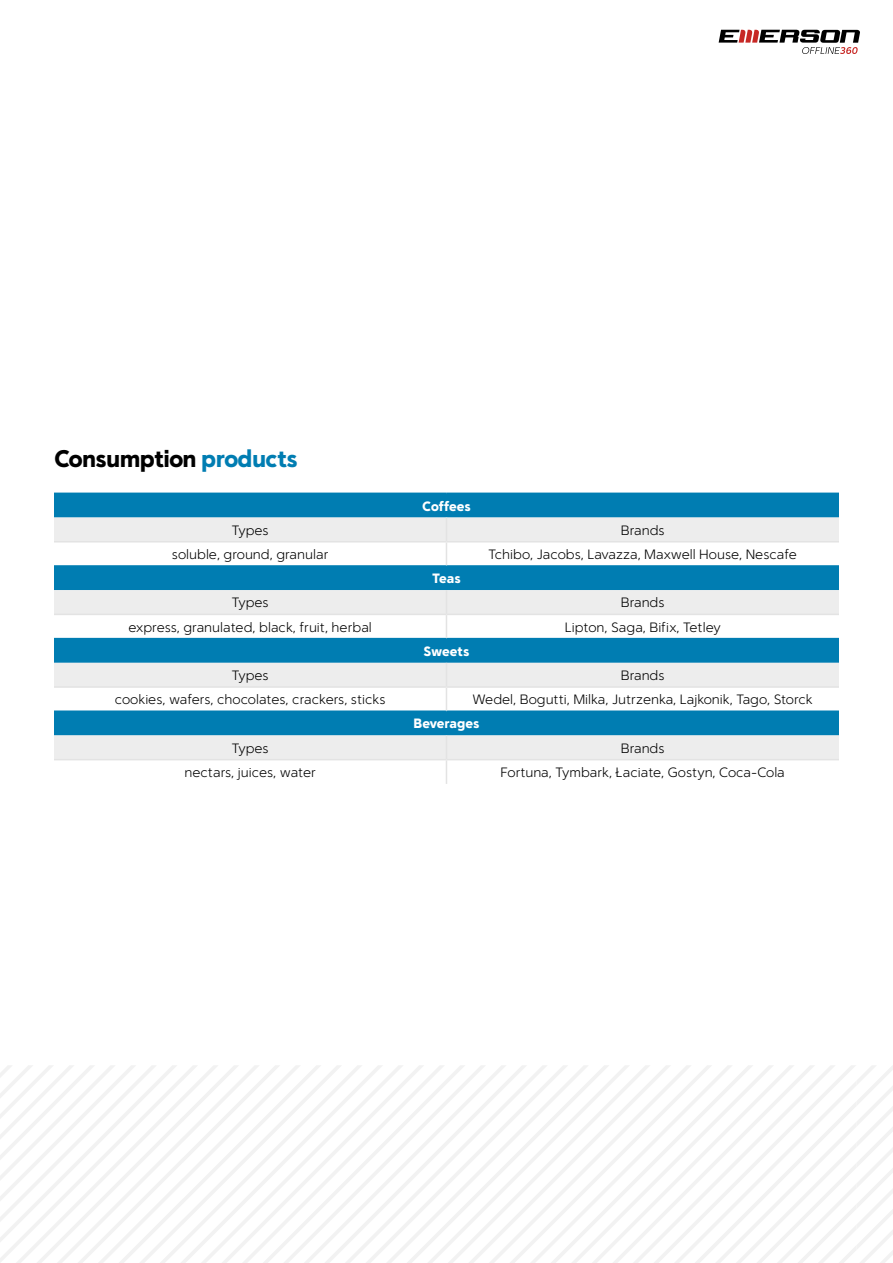
<style>
.page{position:relative;width:893px;height:1263px;background:#fff}
.page>*{position:absolute;margin:0;border:0;box-sizing:border-box;transform-origin:0 0}
.t1{font:900 24px "Simple Sans";letter-spacing:-.025em;color:#000}
.t2{font:300 13.5px "Simple Sans";color:#000}
.t3{font:900 13.5px "Simple Sans";color:#fff}
.s1{color:#007db2}
</style>
<div class="page">
<svg style="left:0;top:1066px;width:893px;height:197px"></svg>
<svg style="left:719px;top:30px;width:141px;height:24px"></svg>
<div style="left:54px;top:494px;width:785px;height:241px;background:#007db2"></div>
<hr style="left:54px;top:493px;width:392px;height:1px;background:#007db2">
<hr style="left:446px;top:493px;width:393px;height:1px;background:#007db2">
<hr style="left:54px;top:565px;width:392px;height:2px;background:#007db2">
<hr style="left:446px;top:565px;width:393px;height:2px;background:#007db2">
<hr style="left:54px;top:710px;width:392px;height:2px;background:#007db2">
<hr style="left:446px;top:710px;width:393px;height:2px;background:#007db2">
<svg style="left:54px;top:517px;width:785px;height:49px"></svg>
<svg style="left:54px;top:590px;width:785px;height:49px"></svg>
<svg style="left:54px;top:663px;width:785px;height:48px"></svg>
<svg style="left:54px;top:735px;width:785px;height:49px"></svg>
<hr style="left:54px;top:541px;width:392px;height:1px;background:#e3e3e3">
<hr style="left:446px;top:541px;width:393px;height:1px;background:#e3e3e3">
<hr style="left:54px;top:614px;width:392px;height:1px;background:#e3e3e3">
<hr style="left:446px;top:614px;width:393px;height:1px;background:#e3e3e3">
<hr style="left:54px;top:686px;width:392px;height:2px;background:#e3e3e3">
<hr style="left:446px;top:686px;width:393px;height:2px;background:#e3e3e3">
<hr style="left:54px;top:759px;width:392px;height:1px;background:#e3e3e3">
<hr style="left:446px;top:759px;width:393px;height:1px;background:#e3e3e3">
<h1 class="t1" style="left:54px;top:444px;width:245px">Consumption <span class="s1">products</span></h1>
<p class="t3" style="left:422px;top:498px;width:50px">Coffees</p>
<p class="t2" style="left:232px;top:522px;width:38px">Types</p>
<p class="t2" style="left:621px;top:522px;width:45px">Brands</p>
<p class="t2" style="left:172px;top:546px;width:158px">soluble, ground, granular</p>
<p class="t2" style="left:489px;top:546px;width:310px">Tchibo, Jacobs, Lavazza, Maxwell House, Nescafe</p>
<p class="t3" style="left:432px;top:570px;width:30px">Teas</p>
<p class="t2" style="left:232px;top:595px;width:38px">Types</p>
<p class="t2" style="left:621px;top:595px;width:45px">Brands</p>
<p class="t2" style="left:129px;top:619px;width:245px">express, granulated, black, fruit, herbal</p>
<p class="t2" style="left:565px;top:619px;width:157px">Lipton, Saga, Bifix, Tetley</p>
<p class="t3" style="left:424px;top:643px;width:47px">Sweets</p>
<p class="t2" style="left:232px;top:667px;width:38px">Types</p>
<p class="t2" style="left:621px;top:667px;width:45px">Brands</p>
<p class="t2" style="left:115px;top:691px;width:272px">cookies, wafers, chocolates, crackers, sticks</p>
<p class="t2" style="left:473px;top:691px;width:342px">Wedel, Bogutti, Milka, Jutrzenka, Lajkonik, Tago, Storck</p>
<p class="t3" style="left:414px;top:715px;width:67px">Beverages</p>
<p class="t2" style="left:232px;top:740px;width:38px">Types</p>
<p class="t2" style="left:621px;top:740px;width:45px">Brands</p>
<p class="t2" style="left:184px;top:764px;width:133px">nectars, juices, water</p>
<p class="t2" style="left:500px;top:764px;width:286px">Fortuna, Tymbark, Łaciate, Gostyn, Coca-Cola</p>
</div>
